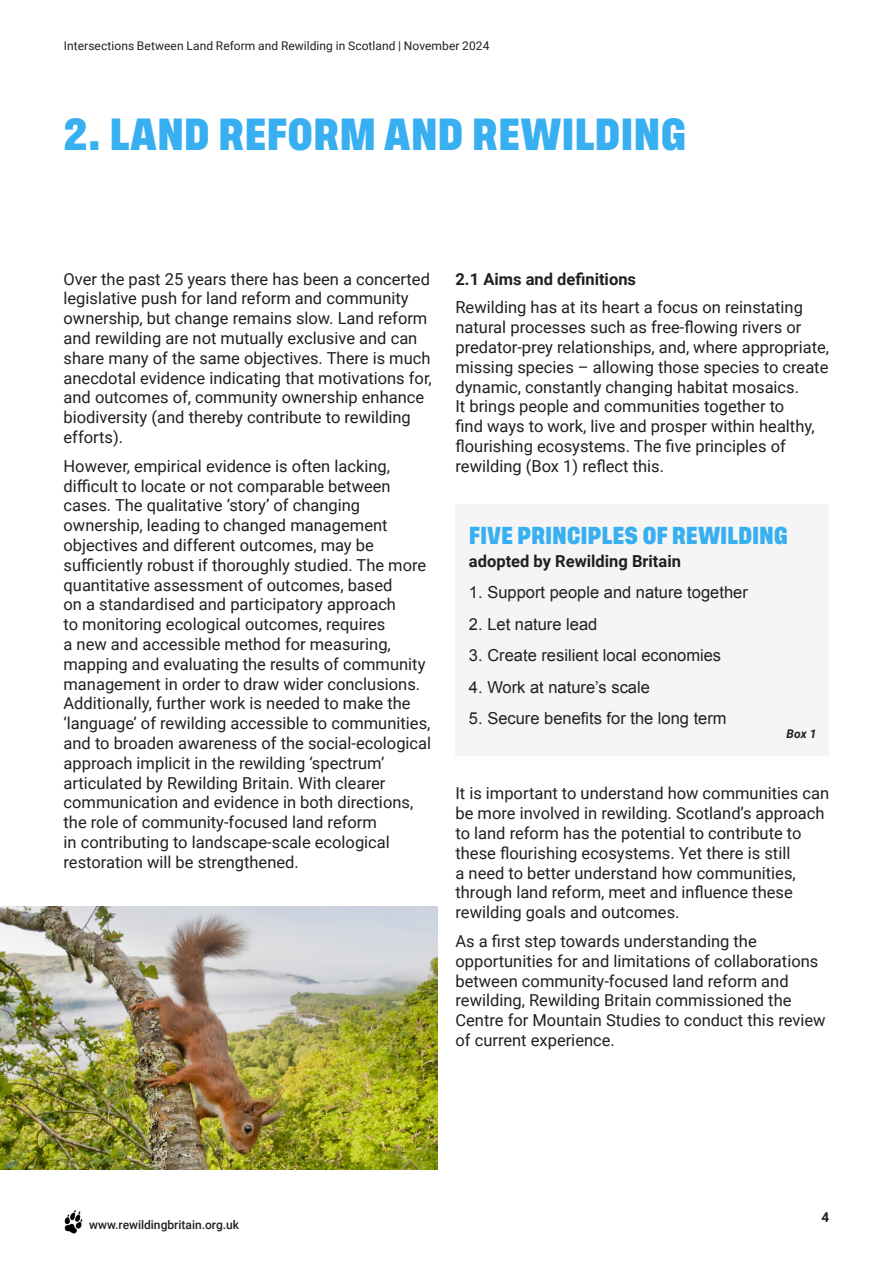
<style>
.page{position:relative;width:893px;height:1263px;background:#fff}
.page>*{position:absolute;margin:0;border:0;box-sizing:border-box;transform-origin:0 0}
.t1{font:600 33px "Tusker Grotesk 7600";letter-spacing:.005em;color:#37aff0}
.t2{font:600 18px "Tusker Grotesk 7600";letter-spacing:-.005em;color:#37aff0}
.t3{font:16.5px/19.8px "Roboto";color:#231f20}
.t4{font:16.5px "Arial";color:#231f20}
.t5{font:700 16.5px "Roboto";color:#231f20}
.t6{font:700 13.5px "Roboto";color:#231f20}
.t7{font:12px "Roboto";letter-spacing:.005em;color:#231f20}
.t8{font:500 12px "Roboto";color:#231f20}
.t9{font:italic 700 12px "Roboto";color:#231f20}
</style>
<div class="page">
<img style="left:64px;top:1209px;width:19px;height:24px">
<div style="left:455px;top:504px;width:374px;height:251px;background:#f4f5f4"></div>
<img style="left:0;top:906px;width:437px;height:263px">
<p class="t7" style="left:64px;top:37px;width:427px">Intersections Between Land Reform and Rewilding in Scotland | November 2024</p>
<h1 class="t1" style="left:64px;top:115px;width:624px">2. LAND REFORM AND REWILDING</h1>
<p class="t3" style="left:64px;top:268px;width:370px">Over the past 25 years there has been a concerted legislative push for land reform and community ownership, but change remains slow. Land reform and rewilding are not mutually exclusive and can share many of the same objectives. There is much anecdotal evidence indicating that motivations for, and outcomes of, community ownership enhance biodiversity (and thereby contribute to rewilding efforts).</p>
<p class="t3" style="left:64px;top:455px;width:369px">However, empirical evidence is often lacking, difficult to locate or not comparable between cases. The qualitative ‘story’ of changing ownership, leading to changed management objectives and different outcomes, may be sufficiently robust if thoroughly studied. The more quantitative assessment of outcomes, based<br>on a standardised and participatory approach<br>to monitoring ecological outcomes, requires<br>a new and accessible method for measuring, mapping and evaluating the results of community management in order to draw wider conclusions.<br>Additionally, further work is needed to make the ‘language’ of rewilding accessible to communities, and to broaden awareness of the social-ecological approach implicit in the rewilding ‘spectrum’ articulated by Rewilding Britain. With clearer communication and evidence in both directions, the role of community-focused land reform<br>in contributing to landscape-scale ecological restoration will be strengthened.</p>
<p class="t5" style="left:455px;top:267px;width:182px">2.1 Aims and definitions</p>
<p class="t3" style="left:455px;top:297px;width:375px">Rewilding has at its heart a focus on reinstating natural processes such as free-flowing rivers or predator-prey relationships, and, where appropriate, missing species – allowing those species to create dynamic, constantly changing habitat mosaics.<br>It brings people and communities together to<br>find ways to work, live and prosper within healthy, flourishing ecosystems. The five principles of rewilding (Box 1) reflect this.</p>
<p class="t2" style="left:469px;top:524px;width:320px">FIVE PRINCIPLES OF REWILDING</p>
<p class="t5" style="left:469px;top:549px;width:213px">adopted by Rewilding Britain</p>
<p class="t4" style="left:469px;top:582px;width:280px">1. Support people and nature together</p>
<p class="t4" style="left:469px;top:613px;width:130px">2. Let nature lead</p>
<p class="t4" style="left:469px;top:645px;width:254px">3. Create resilient local economies</p>
<p class="t4" style="left:469px;top:676px;width:182px">4. Work at nature’s scale</p>
<p class="t4" style="left:469px;top:708px;width:259px">5. Secure benefits for the long term</p>
<p class="t9" style="left:786px;top:725px;width:32px">Box 1</p>
<p class="t3" style="left:455px;top:783px;width:375px">It is important to understand how communities can be more involved in rewilding. Scotland’s approach to land reform has the potential to contribute to these flourishing ecosystems. Yet there is still<br>a need to better understand how communities, through land reform, meet and influence these rewilding goals and outcomes.</p>
<p class="t3" style="left:455px;top:931px;width:372px">As a first step towards understanding the opportunities for and limitations of collaborations between community-focused land reform and rewilding, Rewilding Britain commissioned the Centre for Mountain Studies to conduct this review of current experience.</p>
<p class="t8" style="left:89px;top:1216px;width:151px">www.rewildingbritain.org.uk</p>
<p class="t6" style="left:821px;top:1208px;width:9px">4</p>
</div>
